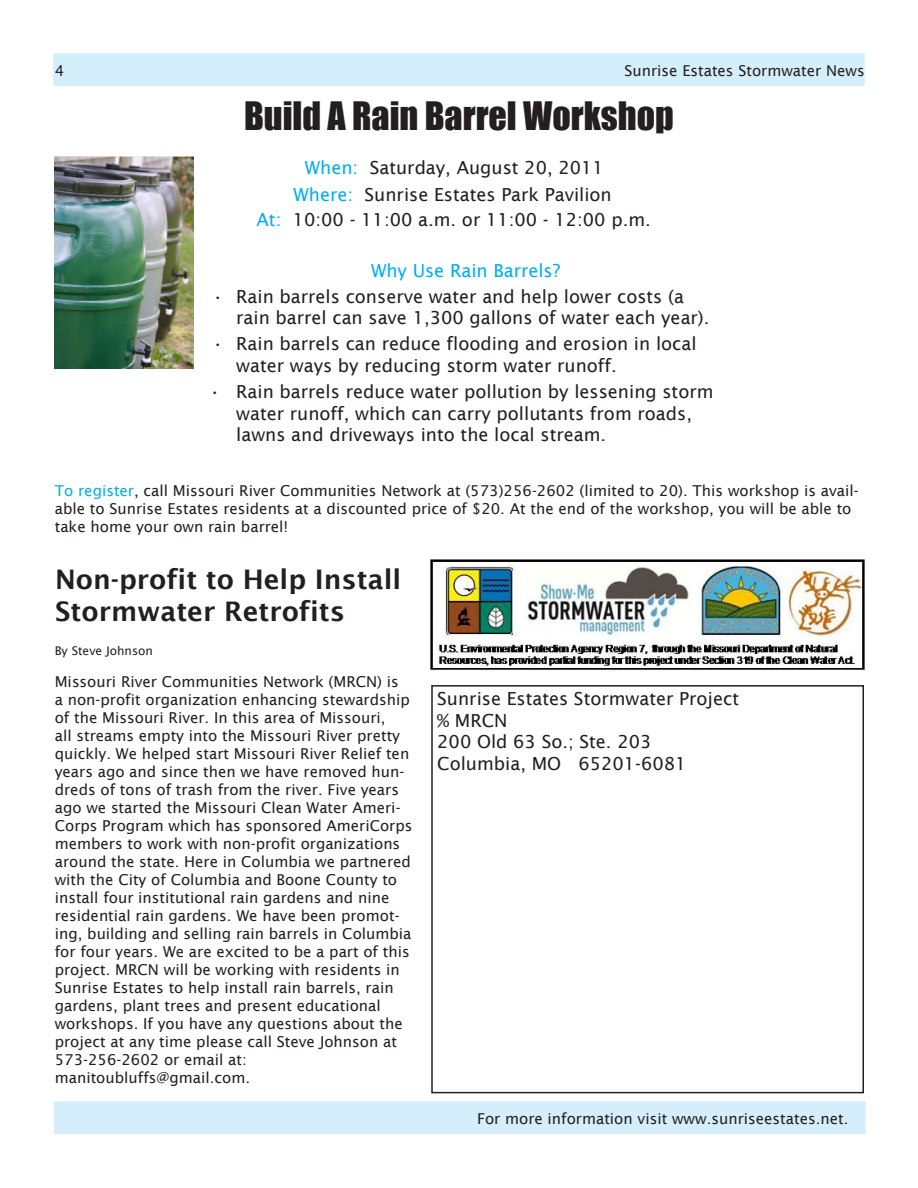
<style>
.page{position:relative;width:918px;height:1188px;background:#fff}
.page>*{position:absolute;margin:0;border:0;box-sizing:border-box;transform-origin:0 0}
.t1{font:36px "Impact";color:#231f20}
.t2{font:600 27px/32.4px "Lucida Sans";color:#231f20}
.t3{font:18px/21.6px "Lucida Sans";color:#231f20}
.t4{font:18px "Lucida Sans";color:#00aeef}
.t5{font:15px/18px "Lucida Sans";color:#231f20}
.t6{font:12px "Lucida Sans";color:#231f20}
.s1{color:#00aeef}
</style>
<div class="page">
<div style="left:53px;top:53px;width:812px;height:33px;background:#d4effb"></div>
<div style="left:54px;top:1101px;width:812px;height:33px;background:#d4effb;border:2px solid #d4effb"></div>
<img style="left:430px;top:559px;width:435px;height:111px">
<div style="left:431px;top:685px;width:433px;height:408px;border:2px solid #231f20"></div>
<img style="left:54px;top:156px;width:140px;height:213px">
<p class="t5" style="left:55px;top:62px;width:11px">4</p>
<p class="t5" style="left:624px;top:62px;width:242px">Sunrise Estates Stormwater News</p>
<p class="t1" style="left:244px;top:88px;width:431px">Build A Rain Barrel Workshop</p>
<p class="t3" style="left:305px;top:156px;width:301px"><span class="s1">When:</span> Saturday, August 20, 2011</p>
<p class="t3" style="left:294px;top:184px;width:320px"><span class="s1">Where:</span> Sunrise Estates Park Pavilion</p>
<p class="t3" style="left:257px;top:209px;width:396px"><span class="s1">At:</span> 10:00 - 11:00 a.m. or 11:00 - 12:00 p.m.</p>
<p class="t4" style="left:371px;top:260px;width:191px">Why Use Rain Barrels?</p>
<p class="t3" style="left:236px;top:285px;width:475px;text-indent:-24px">• Rain barrels conserve water and help lower costs (a rain barrel can save 1,300 gallons of water each year).</p>
<p class="t3" style="left:236px;top:333px;width:462px;text-indent:-24px">• Rain barrels can reduce flooding and erosion in local water ways by reducing storm water runoff.</p>
<p class="t3" style="left:236px;top:381px;width:479px;text-indent:-27px">• Rain barrels reduce water pollution by lessening storm water runoff, which can carry pollutants from roads, lawns and driveways into the local stream.</p>
<p class="t5" style="left:55px;top:482px;width:806px"><span class="s1">To register</span>, call Missouri River Communities Network at (573)256-2602 (limited to 20). This workshop is avail&shy;able to Sunrise Estates residents at a discounted price of $20. At the end of the workshop, you will be able to take home your own rain barrel!</p>
<p class="t2" style="left:55px;top:563px;width:348px">Non-profit to Help Install<br>Stormwater Retrofits</p>
<p class="t6" style="left:55px;top:643px;width:100px">By Steve Johnson</p>
<p class="t5" style="left:55px;top:673px;width:359px">Missouri River Communities Network (MRCN) is<br>a non-profit organization enhancing stewardship of the Missouri River. In this area of Missouri,<br>all streams empty into the Missouri River pretty quickly. We helped start Missouri River Relief ten years ago and since then we have removed hun&shy;dreds of tons of trash from the river. Five years ago we started the Missouri Clean Water Ameri-Corps Program which has sponsored AmeriCorps members to work with non-profit organizations around the state. Here in Columbia we partnered with the City of Columbia and Boone County to install four institutional rain gardens and nine residential rain gardens. We have been promot&shy;ing, building and selling rain barrels in Columbia for four years. We are excited to be a part of this project. MRCN will be working with residents in Sunrise Estates to help install rain barrels, rain gardens, plant trees and present educational workshops. If you have any questions about the project at any time please call Steve Johnson at 573-256-2602 or email at:</p>
<p class="t5" style="left:55px;top:1069px;width:197px">manitoubluffs@gmail.com.</p>
<p class="t3" style="left:437px;top:688px;width:303px">Sunrise Estates Stormwater Project</p>
<p class="t3" style="left:437px;top:709px;width:72px">% MRCN</p>
<p class="t3" style="left:437px;top:731px;width:216px">200 Old 63 So.; Ste. 203</p>
<p class="t3" style="left:437px;top:753px;width:251px">Columbia, MO 65201-6081</p>
<p class="t5" style="left:477px;top:1110px;width:373px">For more information visit www.sunriseestates.net.</p>
</div>
